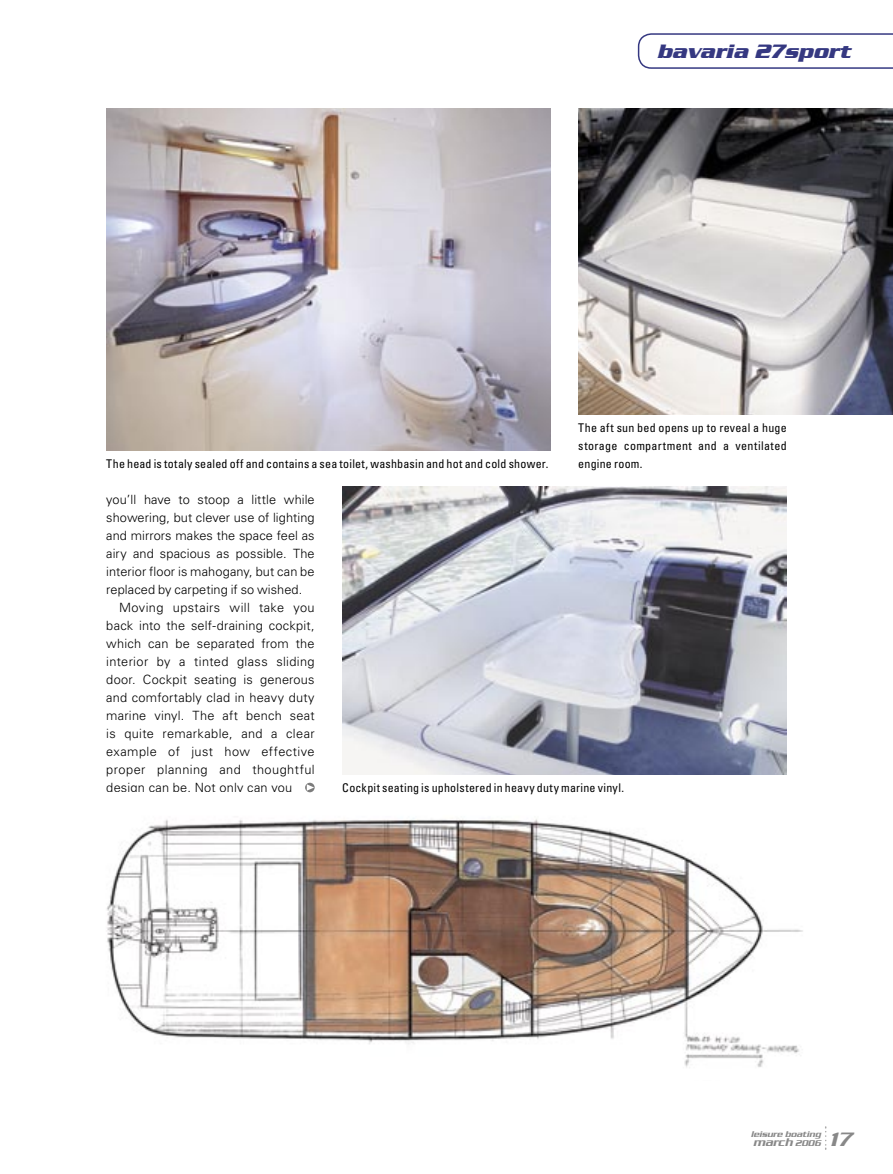
<style>
.page{position:relative;width:893px;height:1174px;background:#fff}
.page>*{position:absolute;margin:0;border:0;box-sizing:border-box;transform-origin:0 0}
.t1{font:italic 700 21px "Serpentine";color:#353881}
.t2{font:italic 500 21px "Serpentine";color:#888}
.body{font:300 12.75px/18px "Univers";letter-spacing:.03em;color:#000;text-align:justify}
.First_para{font:300 12.75px/18px "Univers";letter-spacing:.01em;color:#000;text-align:justify}
.t3{font:condensed 12px/18px "Univers";letter-spacing:.02em;color:#000;text-align:justify}
.t4{font:italic 500 12px "Serpentine";color:#888}
.t5{font:italic 500 9px "Serpentine";color:#888}
.s1{font-size:9px}
</style>
<div class="page">
<img style="left:106px;top:108px;width:445px;height:342px">
<img style="left:106px;top:792px;width:697px;height:275px">
<img style="left:342px;top:486px;width:445px;height:288px">
<img style="left:578px;top:108px;width:315px;height:306px">
<svg style="left:305px;top:782px;width:10px;height:10px"></svg>
<svg style="left:307px;top:784px;width:7px;height:6px"></svg>
<svg style="left:825px;top:1127px;width:2px;height:23px"></svg>
<svg style="left:637px;top:33px;width:256px;height:35px"></svg>
<h1 class="t1" style="left:657px;top:39px;width:195px">bavaria 27sport</h1>
<p class="t3" style="left:106px;top:455px;width:443px">The head is totaly sealed off and contains a sea toilet, washbasin and hot and cold shower.</p>
<p class="t3" style="left:578px;top:419px;width:210px">The aft sun bed opens up to reveal a huge storage compartment and a ventilated engine room.</p>
<p class="First_para" style="left:106px;top:490px;width:210px">you’ll have to stoop a little while showering, but clever use of lighting and mirrors makes the space feel as airy and spacious as possible. The interior floor is mahogany, but can be replaced by carpeting if so wished.</p>
<p class="body" style="left:106px;top:598px;width:210px;text-indent:13px">Moving upstairs will take you back into the self-draining cockpit, which can be separated from the interior by a tinted glass sliding door. Cockpit seating is generous and comfortably clad in heavy duty marine vinyl. The aft bench seat is quite remarkable, and a clear example of just how effective proper planning and thoughtful design can be. Not only can you</p>
<p class="t3" style="left:342px;top:779px;width:283px">Cockpit seating is upholstered in heavy duty marine vinyl.</p>
<p class="t5" style="left:751px;top:1129px;width:71px">leisure boating</p>
<p class="t4" style="left:753px;top:1135px;width:69px">march <span class="s1">2006</span></p>
<h1 class="t2" style="left:829px;top:1127px;width:24px">17</h1>
</div>
